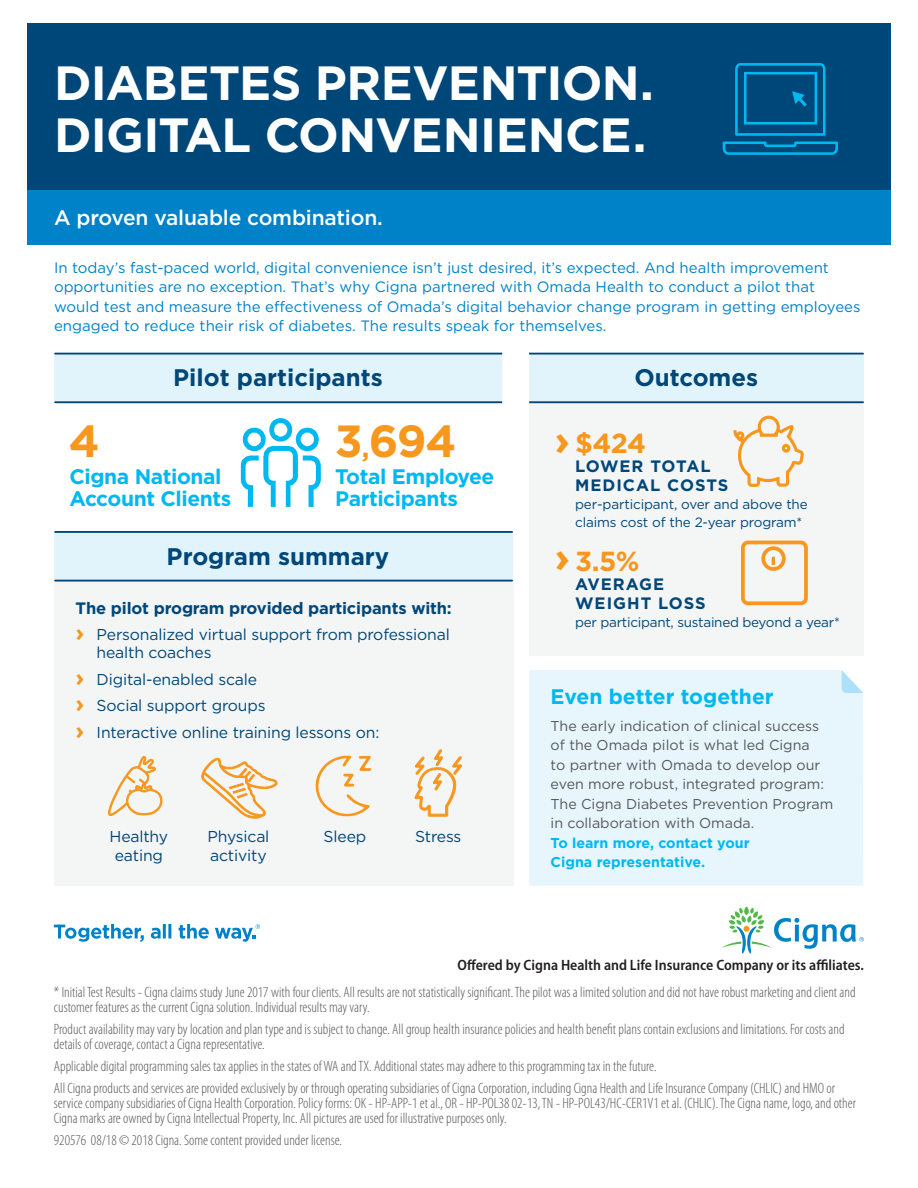
<style>
.page{position:relative;width:918px;height:1188px;background:#fff}
.page>*{position:absolute;margin:0;border:0;box-sizing:border-box;transform-origin:0 0}
.Headline_bold_40_45{font:700 48px/52.5px "Gotham";letter-spacing:-.015em;color:#fff}
.t1{font:700 45px "Gotham";color:#f7971d}
.t2{font:700 42px "Gotham";color:#f7971d}
.t3{font:700 27.6px "Gotham";color:#f7971d}
.Legal_copy_Cat{font:700 24px "Gotham";color:#004779}
.Subhead_light_blue_1{font:700 21px/22.5px "Gotham";letter-spacing:-.02em;color:#00b8f0}
.Subheadline_bold_14{font:500 21px "Gotham";letter-spacing:-.01em;color:#fff}
.Legal_copy_Cat-2{font:700 21px "Gotham";color:#00b8f0}
.Bullet_copy_book_9_5{font:700 16.5px "Gotham";letter-spacing:-.01em;color:#004779}
.Bullet_copy_book_9_5-2{font:700 16.5px "Gotham";letter-spacing:.06em;color:#004779}
.Bullet_copy_book_9_5-3{font:700 16.5px "Gotham";letter-spacing:.03em;color:#004779}
.Bullet_copy_book_9_5-4{font:15.75px/18px "Gotham";letter-spacing:-.01em;color:#004779}
.Legal_copy_Cat-3{font:300 condensed 15px/15px "Myriad Pro";color:#57585a}
.Body_large_intro_cop{font:15px/19.5px "Gotham";color:#0082c8}
.Offered_by_legal{font:600 semi-condensed 15px "Myriad Pro";color:#231f20}
.t4{font:14.25px/19.5px "Gotham";color:#57585a}
.t5{font:700 14.25px "Gotham";color:#00b8f0}
.t6{font:13.5px/18px "Gotham";letter-spacing:-.02em;color:#004779}
.s1{font-size:27px}
.s2{font-weight:700;font-size:24px;color:#f7971d}
</style>
<div class="page">
<div style="left:54px;top:580px;width:459px;height:306px;background:#f4f5f5"></div>
<div style="left:529px;top:403px;width:335px;height:253px;background:#f4f5f5"></div>
<div style="left:27px;top:24px;width:864px;height:166px;background:#004779"></div>
<div style="left:27px;top:190px;width:864px;height:54px;background:#0082c8"></div>
<svg style="left:54px;top:924px;width:90px;height:18px"></svg>
<svg style="left:151px;top:924px;width:20px;height:15px"></svg>
<svg style="left:179px;top:924px;width:30px;height:15px"></svg>
<svg style="left:215px;top:924px;width:45px;height:18px"></svg>
<svg style="left:722px;top:907px;width:142px;height:46px"></svg>
<div style="left:529px;top:670px;width:334px;height:216px;background:#e7f6fd"></div>
<svg style="left:842px;top:670px;width:21px;height:23px"></svg>
<div style="left:54px;top:355px;width:810px;height:47px;background:#e1f4fc"></div>
<hr style="left:55px;top:353px;width:808px;height:2px;background:#004779">
<hr style="left:55px;top:401px;width:808px;height:2px;background:#004779">
<div style="left:502px;top:343px;width:27px;height:71px;background:#fff;border-radius:12px"></div>
<div style="left:54px;top:533px;width:459px;height:47px;background:#e1f4fc"></div>
<hr style="left:55px;top:531px;width:457px;height:2px;background:#004779">
<hr style="left:55px;top:580px;width:457px;height:2px;background:#004779">
<svg style="left:241px;top:418px;width:80px;height:89px"></svg>
<svg style="left:733px;top:401px;width:77px;height:205px"></svg>
<svg style="left:108px;top:756px;width:55px;height:60px"></svg>
<svg style="left:201px;top:757px;width:77px;height:62px"></svg>
<svg style="left:415px;top:749px;width:47px;height:68px"></svg>
<svg style="left:315px;top:755px;width:57px;height:62px"></svg>
<svg style="left:723px;top:63px;width:115px;height:92px"></svg>
<p class="Headline_bold_40_45" style="left:54px;top:56px;width:601px">DIABETES PREVENTION.<br>DIGITAL CONVENIENCE.</p>
<p class="Subheadline_bold_14" style="left:54px;top:204px;width:330px">A proven valuable combination.</p>
<p class="Body_large_intro_cop" style="left:54px;top:257px;width:808px">In today’s fast-paced world, digital convenience isn’t just desired, it’s expected. And health improvement opportunities are no exception. That’s why Cigna partnered with Omada Health to conduct a pilot that would test and measure the effectiveness of Omada’s digital behavior change program in getting employees engaged to reduce their risk of diabetes. The results speak for themselves.</p>
<p class="Legal_copy_Cat" style="left:173px;top:362px;width:211px">Pilot participants</p>
<p class="Legal_copy_Cat" style="left:634px;top:362px;width:125px">Outcomes</p>
<p class="t1" style="left:69px;top:412px;width:33px">4</p>
<p class="Subhead_light_blue_1" style="left:69px;top:465px;width:164px">Cigna National<br>Account Clients</p>
<p class="t1" style="left:335px;top:412px;width:123px">3<span class="s1">,</span>694</p>
<p class="Subhead_light_blue_1" style="left:335px;top:465px;width:161px">Total Employee<br>Participants</p>
<p class="Legal_copy_Cat" style="left:167px;top:540px;width:224px">Program summary</p>
<p class="Bullet_copy_book_9_5" style="left:76px;top:597px;width:378px">The pilot program provided participants with:</p>
<p class="Bullet_copy_book_9_5-4" style="left:97px;top:625px;width:355px;text-indent:-21px"><span class="s2">›</span> Personalized virtual support from professional health coaches</p>
<p class="Bullet_copy_book_9_5-4" style="left:76px;top:670px;width:183px"><span class="s2">›</span> Digital-enabled scale</p>
<p class="Bullet_copy_book_9_5-4" style="left:76px;top:696px;width:191px"><span class="s2">›</span> Social support groups</p>
<p class="Bullet_copy_book_9_5-4" style="left:76px;top:723px;width:305px"><span class="s2">›</span> Interactive online training lessons on:</p>
<p class="Bullet_copy_book_9_5-4" style="left:110px;top:827px;width:60px">Healthy</p>
<p class="Bullet_copy_book_9_5-4" style="left:115px;top:846px;width:50px">eating</p>
<p class="Bullet_copy_book_9_5-4" style="left:207px;top:827px;width:64px">Physical</p>
<p class="Bullet_copy_book_9_5-4" style="left:210px;top:846px;width:58px">activity</p>
<p class="Bullet_copy_book_9_5-4" style="left:324px;top:827px;width:44px">Sleep</p>
<p class="Bullet_copy_book_9_5-4" style="left:415px;top:827px;width:48px">Stress</p>
<p class="t3" style="left:575px;top:425px;width:72px">$424</p>
<p class="Bullet_copy_book_9_5-3" style="left:575px;top:455px;width:137px">LOWER TOTAL</p>
<p class="Bullet_copy_book_9_5-2" style="left:575px;top:474px;width:155px">MEDICAL COSTS</p>
<p class="t6" style="left:575px;top:495px;width:234px">per-participant, over and above the claims cost of the 2-year program*</p>
<p class="t2" style="left:555px;top:412px;width:17px">›</p>
<p class="t3" style="left:575px;top:543px;width:66px">3.5%</p>
<p class="Bullet_copy_book_9_5-2" style="left:575px;top:573px;width:90px">AVERAGE</p>
<p class="Bullet_copy_book_9_5-2" style="left:575px;top:592px;width:132px">WEIGHT LOSS</p>
<p class="t6" style="left:575px;top:612px;width:266px">per participant, sustained beyond a year*</p>
<p class="t2" style="left:555px;top:530px;width:17px">›</p>
<p class="Legal_copy_Cat-2" style="left:551px;top:683px;width:225px">Even better together</p>
<p class="t4" style="left:551px;top:715px;width:284px">The early indication of clinical success of the Omada pilot is what led Cigna<br>to partner with Omada to develop our even more robust, integrated program:<br>The Cigna Diabetes Prevention Program in collaboration with Omada.</p>
<p class="t5" style="left:551px;top:833px;width:201px">To learn more, contact your</p>
<p class="t5" style="left:551px;top:853px;width:156px">Cigna representative.</p>
<p class="Offered_by_legal" style="left:458px;top:957px;width:408px">Offered by Cigna Health and Life Insurance Company or its affiliates.</p>
<p class="Legal_copy_Cat-3" style="left:54px;top:985px;width:803px">* Initial Test Results - Cigna claims study June 2017 with four clients. All results are not statistically significant. The pilot was a limited solution and did not have robust marketing and client and customer features as the current Cigna solution. Individual results may vary.</p>
<p class="Legal_copy_Cat-3" style="left:54px;top:1022px;width:792px">Product availability may vary by location and plan type and is subject to change. All group health insurance policies and health benefit plans contain exclusions and limitations. For costs and details of coverage, contact a Cigna representative.</p>
<p class="Legal_copy_Cat-3" style="left:54px;top:1059px;width:604px">Applicable digital programming sales tax applies in the states of WA and TX. Additional states may adhere to this programming tax in the future.</p>
<p class="Legal_copy_Cat-3" style="left:54px;top:1081px;width:804px">All Cigna products and services are provided exclusively by or through operating subsidiaries of Cigna Corporation, including Cigna Health and Life Insurance Company (CHLIC) and HMO or service company subsidiaries of Cigna Health Corporation. Policy forms: OK - HP-APP-1 et al., OR - HP-POL38 02-13, TN - HP-POL43/HC-CER1V1 et al. (CHLIC). The Cigna name, logo, and other<br>Cigna marks are owned by Cigna Intellectual Property, Inc. All pictures are used for illustrative purposes only.</p>
<p class="Legal_copy_Cat-3" style="left:54px;top:1133px;width:290px">920576 08/18 © 2018 Cigna. Some content provided under license.</p>
</div>
